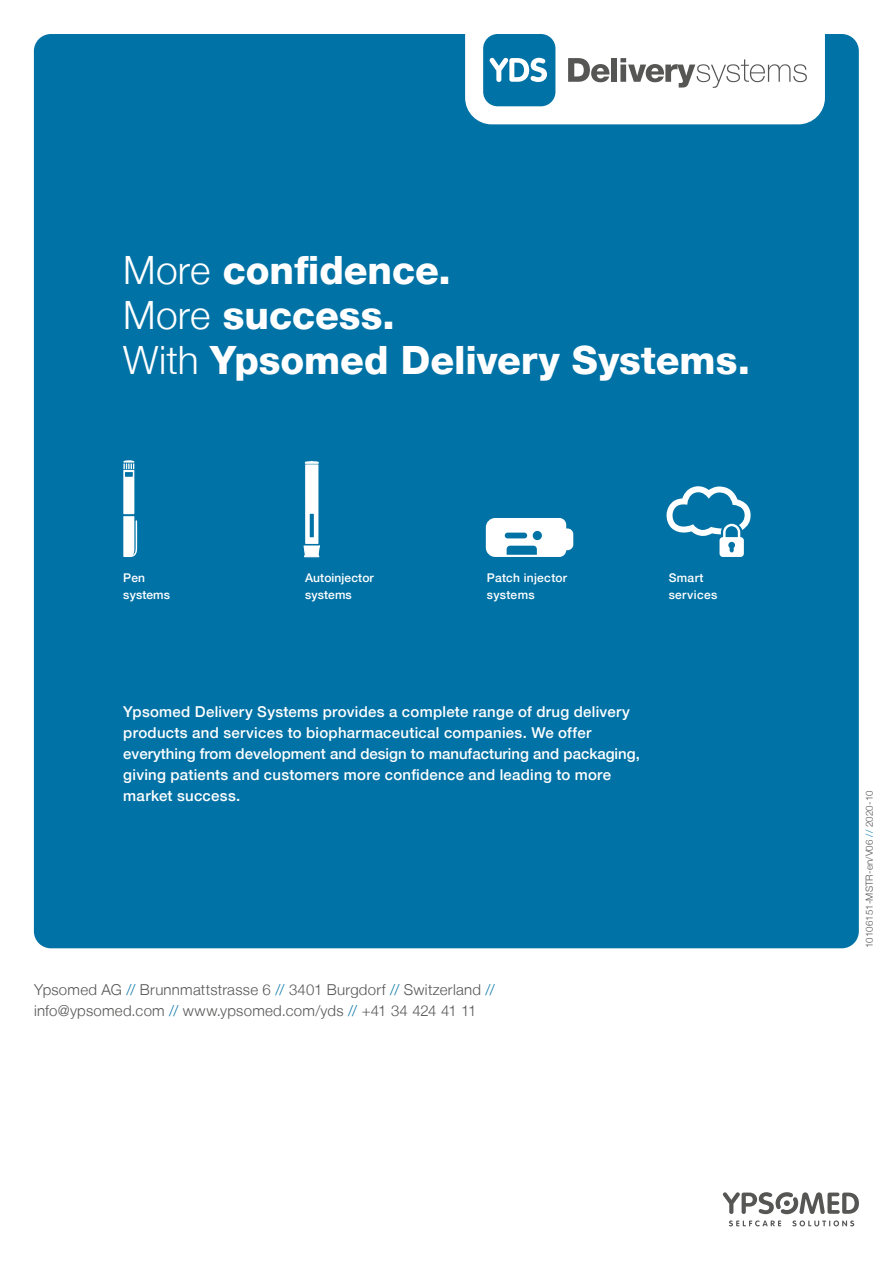
<style>
.page{position:relative;width:893px;height:1263px;background:#fff}
.page>*{position:absolute;margin:0;border:0;box-sizing:border-box;transform-origin:0 0}
.t1{font:800 39px/45px "Helvetica Neue LT";color:#fff}
.t2{font:500 15px/21px "Helvetica Neue LT";letter-spacing:.02em;color:#fff}
.t3{font:300 15px/21px "Helvetica Neue LT";letter-spacing:.015em;color:#565655}
.t4{font:500 12px/17.2px "Helvetica Neue LT";letter-spacing:.015em;color:#fff}
.t5{font:300 9.75px "Helvetica Neue LT";letter-spacing:.01em;color:#565655}
.s1{font-weight:300}
.s2{color:#0072a5}
</style>
<div class="page">
<div style="left:34px;top:34px;width:825px;height:914px;background:#0072a5;border-radius:17px"></div>
<div style="left:465px;top:0;width:360px;height:124px;background:#fff;border-radius:27px"></div>
<svg style="left:568px;top:58px;width:41px;height:24px"></svg>
<div style="left:611px;top:58px;width:6px;height:24px;background:#565655"></div>
<svg style="left:620px;top:58px;width:187px;height:30px"></svg>
<div style="left:483px;top:34px;width:72px;height:72px;background:#0072a5;border-radius:14px"></div>
<svg style="left:490px;top:58px;width:57px;height:24px"></svg>
<svg style="left:729px;top:1220px;width:52px;height:6px"></svg>
<svg style="left:792px;top:1220px;width:62px;height:6px"></svg>
<svg style="left:723px;top:1192px;width:136px;height:22px"></svg>
<svg style="left:486px;top:518px;width:87px;height:39px"></svg>
<div style="left:305px;top:464px;width:13px;height:80px;background:#fff"></div>
<svg style="left:305px;top:461px;width:14px;height:3px"></svg>
<svg style="left:310px;top:514px;width:4px;height:23px"></svg>
<svg style="left:304px;top:546px;width:16px;height:11px"></svg>
<svg style="left:123px;top:460px;width:14px;height:97px"></svg>
<svg style="left:666px;top:486px;width:85px;height:71px"></svg>
<h1 class="t1" style="left:123px;top:248px;width:628px"><span class="s1">More</span> confidence.<br><span class="s1">More</span> success.<br><span class="s1">With</span> Ypsomed Delivery Systems.</h1>
<p class="t4" style="left:123px;top:568px;width:48px">Pen systems</p>
<p class="t4" style="left:305px;top:568px;width:70px">Autoinjector systems</p>
<p class="t4" style="left:487px;top:568px;width:82px">Patch injector systems</p>
<p class="t4" style="left:669px;top:568px;width:50px">Smart services</p>
<p class="t2" style="left:123px;top:701px;width:518px">Ypsomed Delivery Systems provides a complete range of drug delivery products and services to biopharmaceutical companies. We offer everything from development and design to manufacturing and packaging, giving patients and customers more confidence and leading to more market success.</p>
<p class="t3" style="left:34px;top:979px;width:462px">Ypsomed AG <span class="s2">//</span> Brunnmattstrasse 6 <span class="s2">//</span> 3401 Burgdorf <span class="s2">//</span> Switzerland <span class="s2">// </span>info@ypsomed.com <span class="s2">//</span> www.ypsomed.com/yds <span class="s2">//</span> +41 34 424 41 11</p>
<p class="t5" style="left:863px;top:948px;width:159px;rotate:-90deg">10106151-MSTR-en/V06 <span class="s2">//</span> 2020-10</p>
</div>
